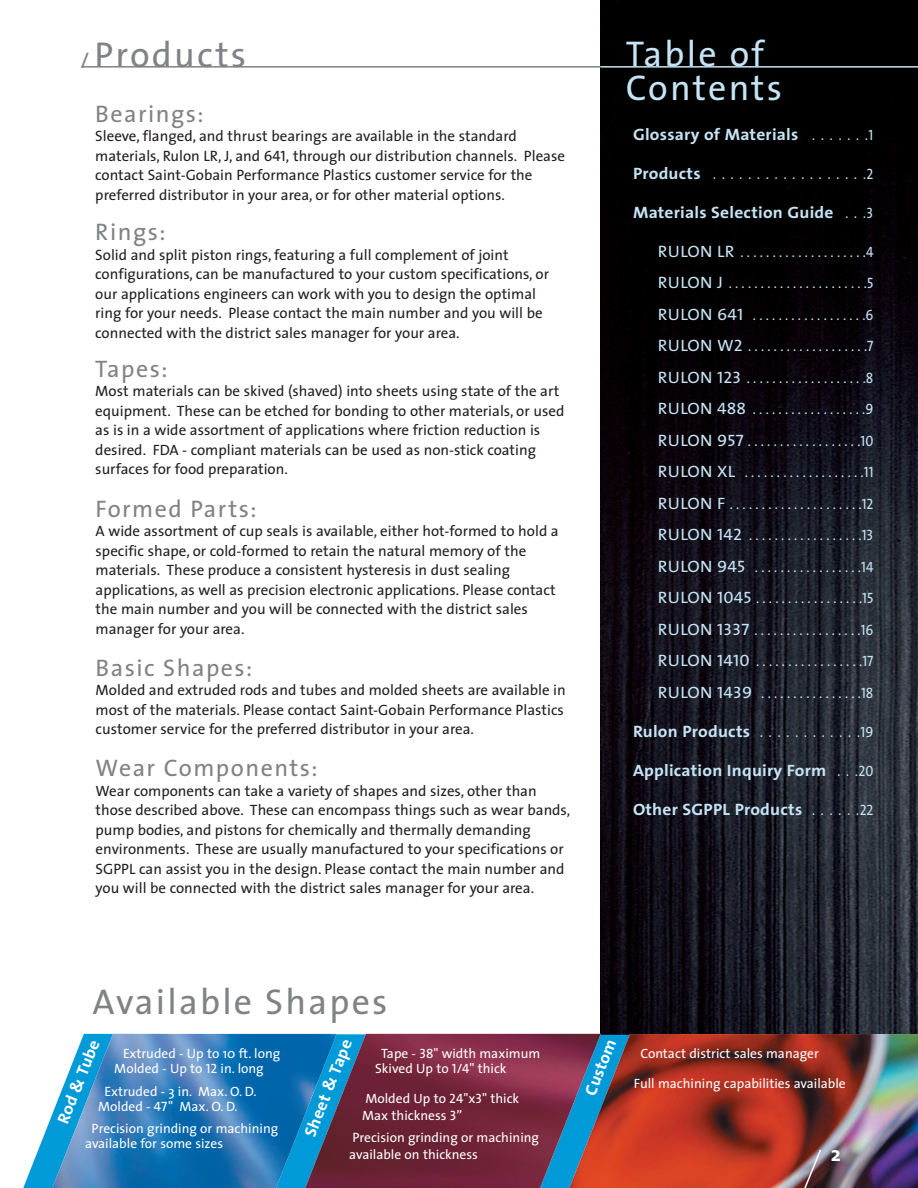
<style>
.page{position:relative;width:918px;height:1188px;background:#fff}
.page>*{position:absolute;margin:0;border:0;box-sizing:border-box;transform-origin:0 0}
.t1{font:36px "The Sans";letter-spacing:.06em;color:#808285}
.t2{font:36px/34.5px "The Sans";letter-spacing:.06em;color:#c5e4f5}
.t3{font:24px "The Sans";letter-spacing:.06em;color:#808285}
.t4{font:22.5px "The Mix Caps";color:#808285}
.t5{font:700 21px "The Sans";color:#fff}
.t6{font:700 16.5px "The Sans";letter-spacing:.01em;color:#c5e4f5;scale:1.06 1}
.t7{font:700 16.5px "The Sans";color:#fff;scale:1.06 1}
.t8{font:15px/19.5px "The Sans";color:#231f20}
.t9{font:15px/31.5px "The Sans";color:#c5e4f5;text-align:justify;scale:.92 1}
.t10{font:15px "Trade Gothic";color:#c5e4f5;scale:.92 1}
.t11{font:13.5px/15px "The Sans";color:#fff}
.s1{font-family:"The Sans Caps"}
.s2{font-size:13.5px;color:#fff}
.s3{font-family:"Trade Gothic";font-weight:400;font-size:15px}
.s4{font-family:"The Sans Caps";font-weight:400;font-size:15px}
.s5{font-family:"The Sans";font-weight:700;font-size:16.5px}
.s6{font-size:16.5px}
.s7{font-family:"The Sans Caps";font-size:16.5px}
</style>
<div class="page">
<img style="left:601px;top:0;width:317px;height:1034px">
<hr style="left:82px;top:66px;width:519px;height:2px;background:#808285">
<hr style="left:601px;top:66px;width:317px;height:2px;background:#c5e4f5">
<svg style="left:23px;top:1115px;width:29px;height:73px"></svg>
<img style="left:52px;top:1034px;width:253px;height:154px">
<img style="left:305px;top:1034px;width:263px;height:154px">
<img style="left:568px;top:1034px;width:350px;height:154px">
<svg style="left:800px;top:1148px;width:22px;height:40px"></svg>
<h3 class="t4" style="left:80px;top:47px;width:11px">/</h3>
<h1 class="t1" style="left:94px;top:41px;width:153px">Products</h1>
<h2 class="t3" style="left:95px;top:105px;width:110px">Bearings:</h2>
<p class="t8" style="left:95px;top:128px;width:471px">Sleeve, flanged, and thrust bearings are available in the standard materials, Rulon LR, J, and <span class="s1">641,</span> through our distribution channels. Please contact Saint-Gobain Performance Plastics customer service for the preferred distributor in your area, or for other material options.</p>
<h2 class="t3" style="left:95px;top:223px;width:72px">Rings:</h2>
<p class="t8" style="left:95px;top:246px;width:455px">Solid and split piston rings, featuring a full complement of joint configurations, can be manufactured to your custom specifications, or our applications engineers can work with you to design the optimal ring for your needs. Please contact the main number and you will be connected with the district sales manager for your area.</p>
<h2 class="t3" style="left:95px;top:360px;width:74px">Tapes:</h2>
<p class="t8" style="left:95px;top:383px;width:471px">Most materials can be skived (shaved) into sheets using state of the art equipment. These can be etched for bonding to other materials, or used as is in a wide assortment of applications where friction reduction is desired. FDA - compliant materials can be used as non-stick coating surfaces for food preparation.</p>
<h2 class="t3" style="left:96px;top:500px;width:162px">Formed Parts:</h2>
<p class="t8" style="left:96px;top:523px;width:465px">A wide assortment of cup seals is available, either hot-formed to hold a specific shape, or cold-formed to retain the natural memory of the materials. These produce a consistent hysteresis in dust sealing applications, as well as precision electronic applications. Please contact the main number and you will be connected with the district sales manager for your area.</p>
<h2 class="t3" style="left:96px;top:659px;width:158px">Basic Shapes:</h2>
<p class="t8" style="left:96px;top:682px;width:472px">Molded and extruded rods and tubes and molded sheets are available in most of the materials. Please contact Saint-Gobain Performance Plastics customer service for the preferred distributor in your area.</p>
<h2 class="t3" style="left:96px;top:759px;width:223px">Wear Components:</h2>
<p class="t8" style="left:96px;top:782px;width:476px">Wear components can take a variety of shapes and sizes, other than those described above. These can encompass things such as wear bands, pump bodies, and pistons for chemically and thermally demanding environments. These are usually manufactured to your specifications or SGPPL can assist you in the design. Please contact the main number and you will be connected with the district sales manager for your area.<span class="s2">M</span></p>
<h1 class="t2" style="left:626px;top:40px;width:158px">Table of<br>Contents</h1>
<p class="t6" style="left:633px;top:128px;width:228px">Glossary of Materials <span class="s3">. . . . . . .</span><span class="s4">1</span></p>
<p class="t10" style="left:633px;top:168px;width:263px"><span class="s5">Products</span> . . . . . . . . . . . . . . . . . .<span class="s1">2</span></p>
<p class="t6" style="left:633px;top:206px;width:228px">Materials Selection Guide <span class="s3">. . .</span><span class="s4">3</span></p>
<p class="t9" style="left:658px;top:237px;width:236px"><span class="s6">RULON LR</span> . . . . . . . . . . . . . . . . . . . .<span class="s1">4<br></span><span class="s6">RULON J</span> . . . . . . . . . . . . . . . . . . . . . .<span class="s1">5<br></span><span class="s6">RULON</span> <span class="s7">641</span> . . . . . . . . . . . . . . . . . .<span class="s1">6<br></span><span class="s6">RULON</span> <span class="s7">W2</span> . . . . . . . . . . . . . . . . . . .<span class="s1">7<br></span><span class="s6">RULON</span> <span class="s7">123</span> . . . . . . . . . . . . . . . . . . .<span class="s1">8<br></span><span class="s6">RULON</span> <span class="s7">488</span> . . . . . . . . . . . . . . . . . .<span class="s1">9<br></span><span class="s6">RULON</span> <span class="s7">957</span> . . . . . . . . . . . . . . . . . .<span class="s1">10<br></span><span class="s6">RULON</span> <span class="s7">XL</span> . . . . . . . . . . . . . . . . . . .<span class="s1">11<br></span><span class="s6">RULON</span> <span class="s7">F</span> . . . . . . . . . . . . . . . . . . . . .<span class="s1">12<br></span><span class="s6">RULON</span> <span class="s7">142</span> . . . . . . . . . . . . . . . . . .<span class="s1">13<br></span><span class="s6">RULON</span> <span class="s7">945</span> . . . . . . . . . . . . . . . . .<span class="s1">14<br></span><span class="s6">RULON</span> <span class="s7">1045</span> . . . . . . . . . . . . . . . . .<span class="s1">15<br></span><span class="s6">RULON</span> <span class="s7">1337</span> . . . . . . . . . . . . . . . . .<span class="s1">16<br></span><span class="s6">RULON</span> <span class="s7">1410</span> . . . . . . . . . . . . . . . . .<span class="s1">17<br></span><span class="s6">RULON</span> <span class="s7">1439</span> . . . . . . . . . . . . . . . .<span class="s1">18</span></p>
<p class="t6" style="left:633px;top:725px;width:228px">Rulon Products <span class="s3">. . . . . . . . . . . .</span><span class="s4">19</span></p>
<p class="t6" style="left:633px;top:764px;width:228px">Application Inquiry Form <span class="s3">. . .</span><span class="s4">20</span></p>
<p class="t6" style="left:633px;top:803px;width:228px">Other SGPPL Products <span class="s3">. . . . . .</span><span class="s4">22</span></p>
<h1 class="t1" style="left:93px;top:988px;width:297px">Available Shapes</h1>
<p class="t7" style="left:56px;top:1121px;width:86px;rotate:-68deg">Rod &amp; Tube</p>
<p class="t7" style="left:303px;top:1134px;width:99px;rotate:-68deg">Sheet &amp; Tape</p>
<p class="t7" style="left:584px;top:1092px;width:58px;rotate:-68deg">Custom</p>
<p class="t11" style="left:114px;top:1047px;width:168px;text-indent:9px">Extruded - Up to 10 ft. long<br>Molded - Up to <span class="s1">12</span> in. long</p>
<p class="t11" style="left:98px;top:1085px;width:160px;text-indent:6px">Extruded - 3 in. Max. O. D.<br>Molded - <span class="s1">47</span>" Max. O. D.</p>
<p class="t11" style="left:85px;top:1122px;width:195px;text-indent:6px">Precision grinding or machining available for some sizes</p>
<p class="t11" style="left:375px;top:1048px;width:167px;text-indent:6px">Tape - <span class="s1">38</span>" width maximum<br>Skived Up to <span class="s1">1/4</span>" thick</p>
<p class="t11" style="left:362px;top:1092px;width:159px;line-height:16.5px">Molded Up to <span class="s1">24</span>"x<span class="s1">3</span>" thick<br>Max thickness <span class="s1">3</span>”</p>
<p class="t11" style="left:349px;top:1131px;width:191px;line-height:16.5px">Precision grinding or machining available on thickness</p>
<p class="t11" style="left:640px;top:1048px;width:180px">Contact district sales manager</p>
<p class="t11" style="left:634px;top:1078px;width:213px">Full machining capabilities available</p>
<h3 class="t5" style="left:831px;top:1146px;width:12px">2</h3>
</div>
